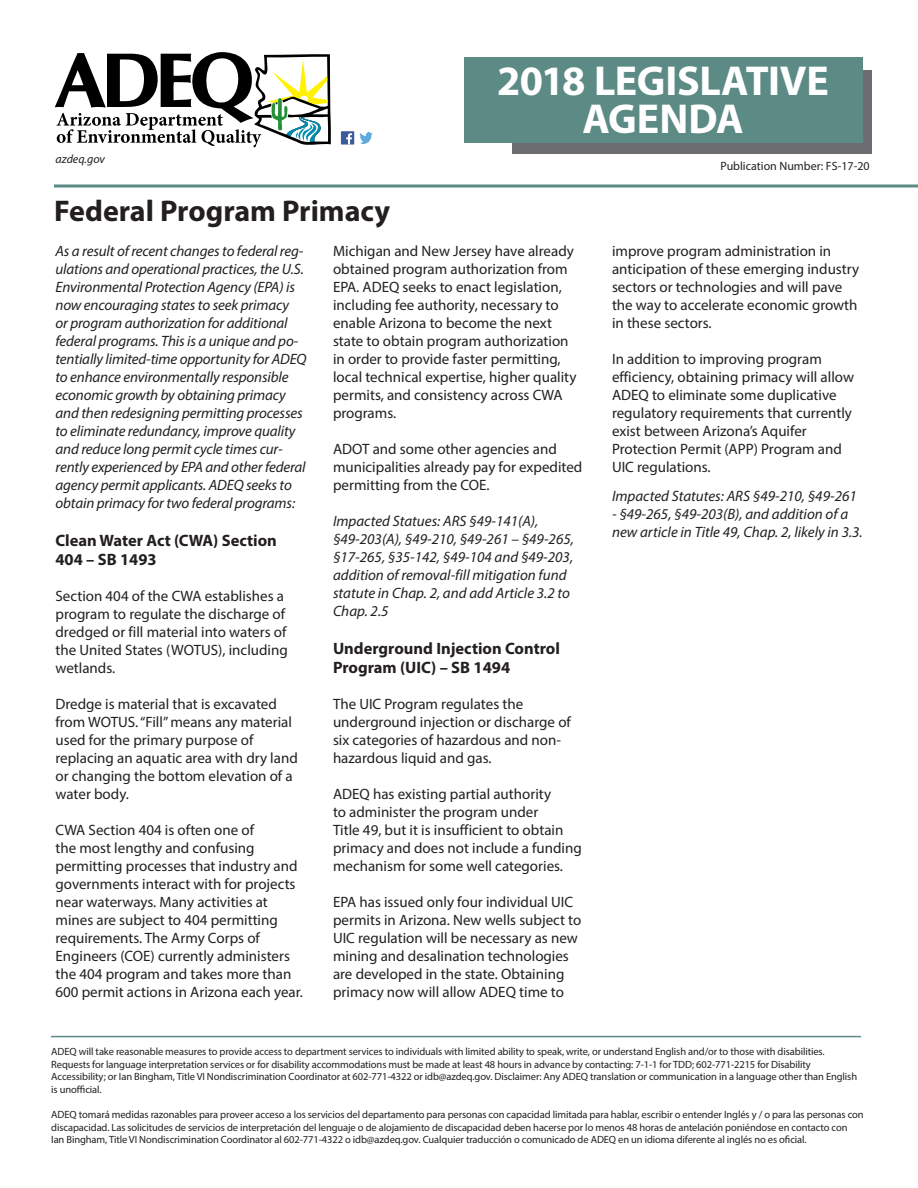
<style>
.page{position:relative;width:918px;height:1188px;background:#fff}
.page>*{position:absolute;margin:0;border:0;box-sizing:border-box;transform-origin:0 0}
.t1{font:700 42px/37.5px "Myriad Pro";letter-spacing:-.01em;color:#fff;text-align:center}
.t2{font:700 30px "Myriad Pro";color:#231f20}
.t3{font:700 16.5px/19.8px "Myriad Pro";color:#231f20}
.t4{font:15px/18px "Myriad Pro";color:#231f20}
.statutes{font:italic 15px/18px "Myriad Pro";letter-spacing:-.01em;color:#231f20}
.t5{font:12px "Myriad Pro";color:#231f20}
.t6{font:italic 12px "Myriad Pro";color:#231f20}
.t7{font:10.5px/12.6px "Myriad Pro";letter-spacing:-.01em;color:#231f20}
</style>
<div class="page">
<div style="left:512px;top:70px;width:360px;height:84px;background:#6c6d70"></div>
<div style="left:464px;top:57px;width:399px;height:85px;background:#5c8a85"></div>
<hr style="left:54px;top:184px;width:864px;height:3px;background:#5c8a85">
<svg style="left:55px;top:52px;width:276px;height:95px"></svg>
<svg style="left:341px;top:144px;width:13px;height:1px"></svg>
<div style="left:341px;top:131px;width:13px;height:13px;background:#3b5a9a"></div>
<svg style="left:346px;top:133px;width:6px;height:11px"></svg>
<img style="left:359px;top:132px;width:14px;height:11px">
<hr style="left:51px;top:1036px;width:810px;height:1px;background:#5c8a85">
<p class="t6" style="left:56px;top:152px;width:51px">azdeq.gov</p>
<p class="t2" style="left:54px;top:191px;width:337px">Federal Program Primacy</p>
<p class="t1" style="left:497px;top:61px;width:333px">2018 LEGISLATIVE<br>AGENDA</p>
<p class="t5" style="left:721px;top:158px;width:151px">Publication Number: FS-17-20</p>
<p class="statutes" style="left:56px;top:242px;width:253px">As a result of recent changes to federal reg&shy;ulations and operational practices, the U.S.<br>Environmental Protection Agency (EPA) is now encouraging states to seek primacy<br>or program authorization for additional federal programs. This is a unique and po&shy;tentially limited-time opportunity for ADEQ to enhance environmentally responsible economic growth by obtaining primacy and then redesigning permitting processes to eliminate redundancy, improve quality and reduce long permit cycle times cur&shy;rently experienced by EPA and other federal agency permit applicants. ADEQ seeks to obtain primacy for two federal programs:</p>
<p class="t3" style="left:56px;top:530px;width:223px">Clean Water Act (CWA) Section<br>404 – SB 1493</p>
<p class="t4" style="left:56px;top:587px;width:234px">Section 404 of the CWA establishes a program to regulate the discharge of dredged or fill material into waters of the United States (WOTUS), including wetlands.</p>
<p class="t4" style="left:56px;top:695px;width:244px">Dredge is material that is excavated from WOTUS. “Fill” means any material used for the primary purpose of replacing an aquatic area with dry land or changing the bottom elevation of a water body.</p>
<p class="t4" style="left:56px;top:821px;width:249px">CWA Section 404 is often one of<br>the most lengthy and confusing permitting processes that industry and governments interact with for projects near waterways. Many activities at mines are subject to 404 permitting requirements. The Army Corps of Engineers (COE) currently administers the 404 program and takes more than 600 permit actions in Arizona each year.</p>
<p class="t4" style="left:333px;top:242px;width:245px">Michigan and New Jersey have already obtained program authorization from EPA. ADEQ seeks to enact legislation, including fee authority, necessary to enable Arizona to become the next state to obtain program authorization in order to provide faster permitting, local technical expertise, higher quality permits, and consistency across CWA programs.</p>
<p class="t4" style="left:333px;top:440px;width:251px">ADOT and some other agencies and municipalities already pay for expedited permitting from the COE.</p>
<p class="statutes" style="left:333px;top:512px;width:242px">Impacted Statues: ARS §49-141(A), §49-203(A), §49-210, §49-261 – §49-265, §17-265, §35-142, §49-104 and §49-203, addition of removal-fill mitigation fund statute in Chap. 2, and add Article 3.2 to Chap. 2.5</p>
<p class="t3" style="left:333px;top:638px;width:228px">Underground Injection Control<br>Program (UIC) – SB 1494</p>
<p class="t4" style="left:333px;top:695px;width:239px">The UIC Program regulates the underground injection or discharge of six categories of hazardous and non&shy;hazardous liquid and gas.</p>
<p class="t4" style="left:333px;top:785px;width:250px">ADEQ has existing partial authority<br>to administer the program under<br>Title 49, but it is insufficient to obtain primacy and does not include a funding mechanism for some well categories.</p>
<p class="t4" style="left:333px;top:893px;width:250px">EPA has issued only four individual UIC permits in Arizona. New wells subject to UIC regulation will be necessary as new mining and desalination technologies are developed in the state. Obtaining primacy now will allow ADEQ time to</p>
<p class="t4" style="left:612px;top:242px;width:249px">improve program administration in anticipation of these emerging industry sectors or technologies and will pave the way to accelerate economic growth in these sectors.</p>
<p class="t4" style="left:612px;top:350px;width:244px">In addition to improving program efficiency, obtaining primacy will allow ADEQ to eliminate some duplicative regulatory requirements that currently exist between Arizona’s Aquifer Protection Permit (APP) Program and UIC regulations.</p>
<p class="statutes" style="left:612px;top:486px;width:246px">Impacted Statutes: ARS §49-210, §49-261</p>
<p class="statutes" style="left:612px;top:504px;width:252px">- §49-265, §49-203(B), and addition of a new article in Title 49, Chap. 2, likely in 3.3.</p>
<p class="t7" style="left:51px;top:1045px;width:807px">ADEQ will take reasonable measures to provide access to department services to individuals with limited ability to speak, write, or understand English and/or to those with disabilities.<br>Requests for language interpretation services or for disability accommodations must be made at least 48 hours in advance by contacting: 7-1-1 for TDD; 602-771-2215 for Disability Accessibility; or Ian Bingham, Title VI Nondiscrimination Coordinator at 602-771-4322 or idb@azdeq.gov. Disclaimer: Any ADEQ translation or communication in a language other than English is unofficial.</p>
<p class="t7" style="left:51px;top:1108px;width:814px">ADEQ tomará medidas razonables para proveer acceso a los servicios del departamento para personas con capacidad limitada para hablar, escribir o entender Inglés y / o para las personas con discapacidad. Las solicitudes de servicios de interpretación del lenguaje o de alojamiento de discapacidad deben hacerse por lo menos 48 horas de antelación poniéndose en contacto con</p>
<p class="t7" style="left:51px;top:1133px;width:757px">Ian Bingham, Title VI Nondiscrimination Coordinator al 602-771-4322 o idb@azdeq.gov. Cualquier traducción o comunicado de ADEQ en un idioma diferente al inglés no es oficial.</p>
</div>
